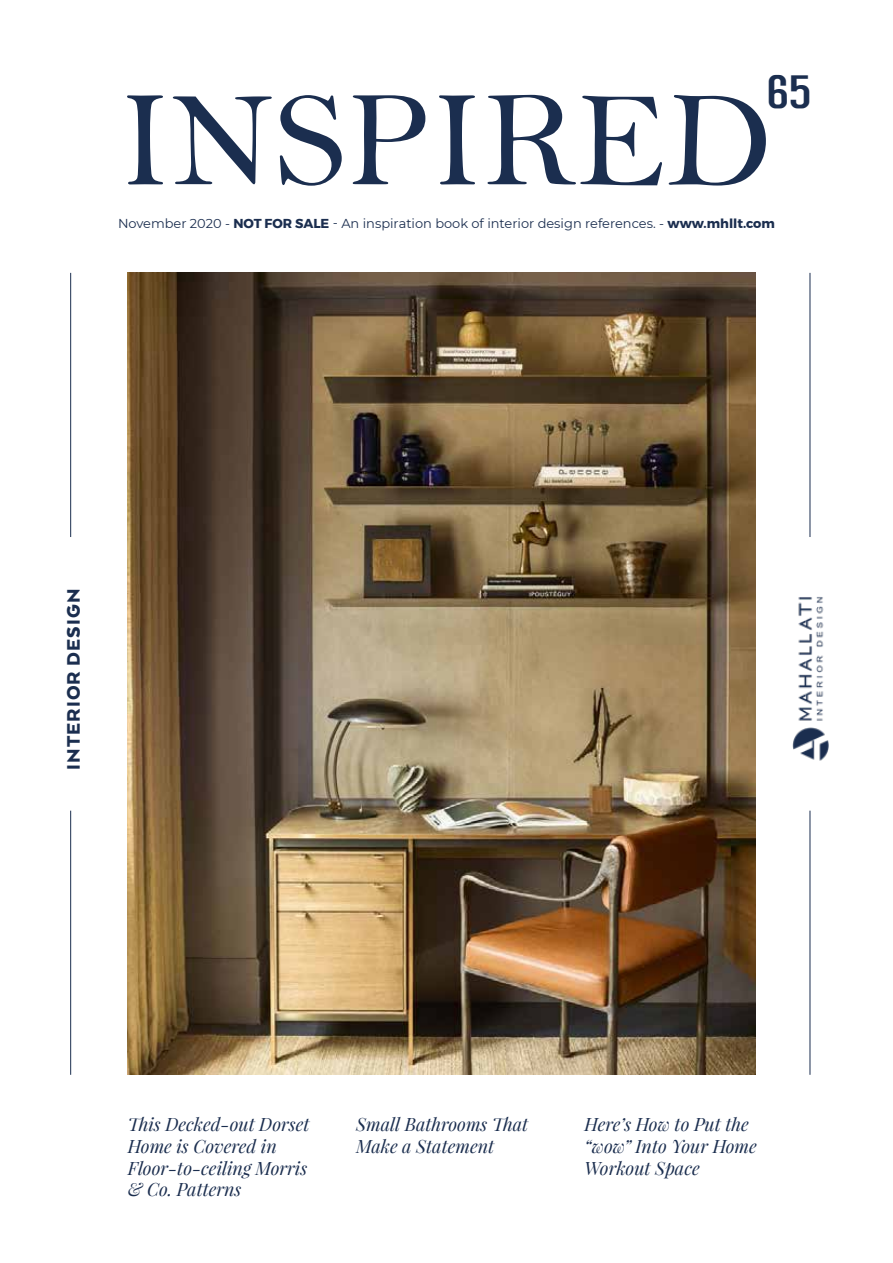
<style>
.page{position:relative;width:893px;height:1263px;background:#fff}
.page>*{position:absolute;margin:0;border:0;box-sizing:border-box;transform-origin:0 0}
.t1{font:46.65px "Grounday";color:#1b2e4f}
.t2{font:900 20.85px "Arquitecta";letter-spacing:.05em;color:#1b2e4f}
.t3{font:italic 18px/21.6px "Playfair Display";color:#1b2e4f}
.t4{font:12.9px "Montserrat";color:#1b2e4f}
.s1{font-weight:700}
</style>
<div class="page">
<svg style="left:127px;top:95px;width:639px;height:91px"></svg>
<img style="left:792px;top:596px;width:37px;height:165px">
<hr style="left:70px;top:273px;width:1px;height:264px;background:#1b2e4f">
<hr style="left:70px;top:811px;width:1px;height:264px;background:#1b2e4f">
<hr style="left:810px;top:273px;width:1px;height:264px;background:#1b2e4f">
<hr style="left:810px;top:811px;width:1px;height:264px;background:#1b2e4f">
<img style="left:128px;top:273px;width:627px;height:802px">
<h1 class="t1" style="left:767px;top:73px;width:46px">65</h1>
<p class="t4" style="left:118px;top:215px;width:658px">November 2020 - <span class="s1">NOT FOR SALE</span> - An inspiration book of interior design references. - <span class="s1">www.mhllt.com</span></p>
<p class="t2" style="left:60px;top:770px;width:182px;rotate:-90deg">INTERIOR DESIGN</p>
<p class="t3" style="left:128px;top:1113px;width:183px">This Decked-out Dorset<br>Home is Covered in<br>Floor-to-ceiling Morris &amp; Co. Patterns</p>
<p class="t3" style="left:356px;top:1113px;width:173px">Small Bathrooms That<br>Make a Statement</p>
<p class="t3" style="left:585px;top:1113px;width:174px">Here’s How to Put the “wow” Into Your Home<br>Workout Space</p>
</div>
